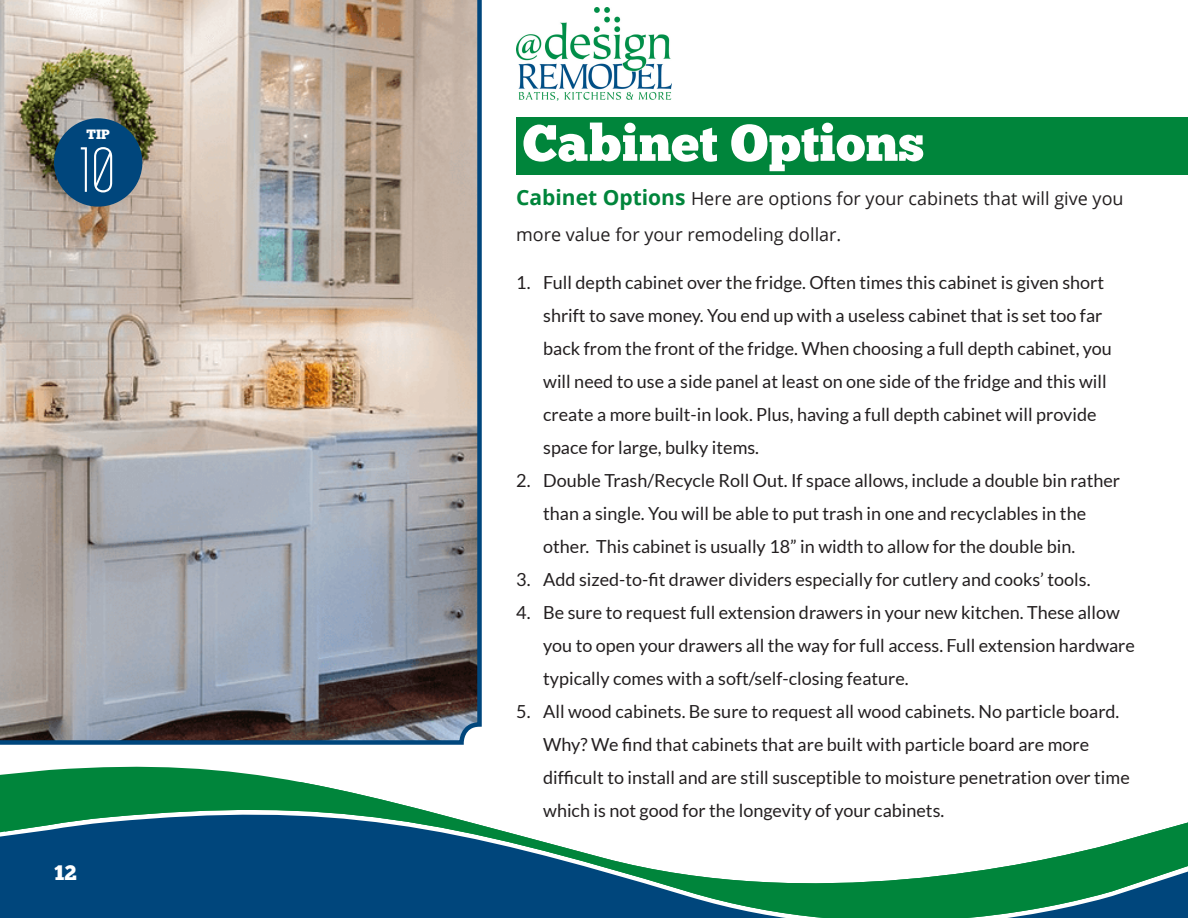
<style>
.page{position:relative;width:1188px;height:918px;background:#fff}
.page>*{position:absolute;margin:0;border:0;box-sizing:border-box;transform-origin:0 0}
.t1{font:63.6px "Web Serveroff";color:#fff;scale:.93 1}
.Headers{font:51px "Chunk Five";color:#fff}
.t2{font:21px "Chunk Five";color:#fff}
.t3{font:18px/33px "Lato";color:#231f20}
.t4{font:18px/36px "Open Sans";color:#231f20}
.NEW_BODY_STYLE{font:13.5px "Chunk Five";color:#fff}
.s1{font-weight:700;font-size:21px;color:#00853b}
</style>
<div class="page">
<img style="left:516px;top:8px;width:156px;height:92px">
<img style="left:0;top:0;width:482px;height:745px">
<svg style="left:0;top:766px;width:305px;height:152px;fill:#00853b"></svg>
<svg style="left:5px;top:783px;width:1183px;height:135px"></svg>
<div style="left:54px;top:118px;width:88px;height:89px;background:#00467c;border-radius:50%"></div>
<div style="left:516px;top:117px;width:672px;height:58px;background:#00853b"></div>
<p class="NEW_BODY_STYLE" style="left:87px;top:126px;width:25px">TIP</p>
<p class="t1" style="left:81px;top:128px;width:39px">10</p>
<p class="t2" style="left:54px;top:860px;width:24px">12</p>
<p class="Headers" style="left:523px;top:113px;width:403px">Cabinet Options</p>
<p class="t4" style="left:516px;top:180px;width:609px"><span class="s1">Cabinet Options</span> Here are options for your cabinets that will give you more value for your remodeling dollar.</p>
<p class="t3" style="left:543px;top:266px;width:570px;text-indent:-27px">1. Full depth cabinet over the fridge. Often times this cabinet is given short shrift to save money. You end up with a useless cabinet that is set too far back from the front of the fridge. When choosing a full depth cabinet, you will need to use a side panel at least on one side of the fridge and this will create a more built-in look. Plus, having a full depth cabinet will provide space for large, bulky items.</p>
<p class="t3" style="left:543px;top:464px;width:578px;text-indent:-27px">2. Double Trash/Recycle Roll Out. If space allows, include a double bin rather than a single. You will be able to put trash in one and recyclables in the other. This cabinet is usually 18” in width to allow for the double bin.</p>
<p class="t3" style="left:516px;top:563px;width:576px">3. Add sized-to-fit drawer dividers especially for cutlery and cooks’ tools.</p>
<p class="t3" style="left:543px;top:596px;width:593px;text-indent:-27px">4. Be sure to request full extension drawers in your new kitchen. These allow you to open your drawers all the way for full access. Full extension hardware typically comes with a soft/self-closing feature.</p>
<p class="t3" style="left:543px;top:695px;width:588px;text-indent:-27px">5. All wood cabinets. Be sure to request all wood cabinets. No particle board.<br>Why? We find that cabinets that are built with particle board are more difficult to install and are still susceptible to moisture penetration over time which is not good for the longevity of your cabinets.</p>
</div>
